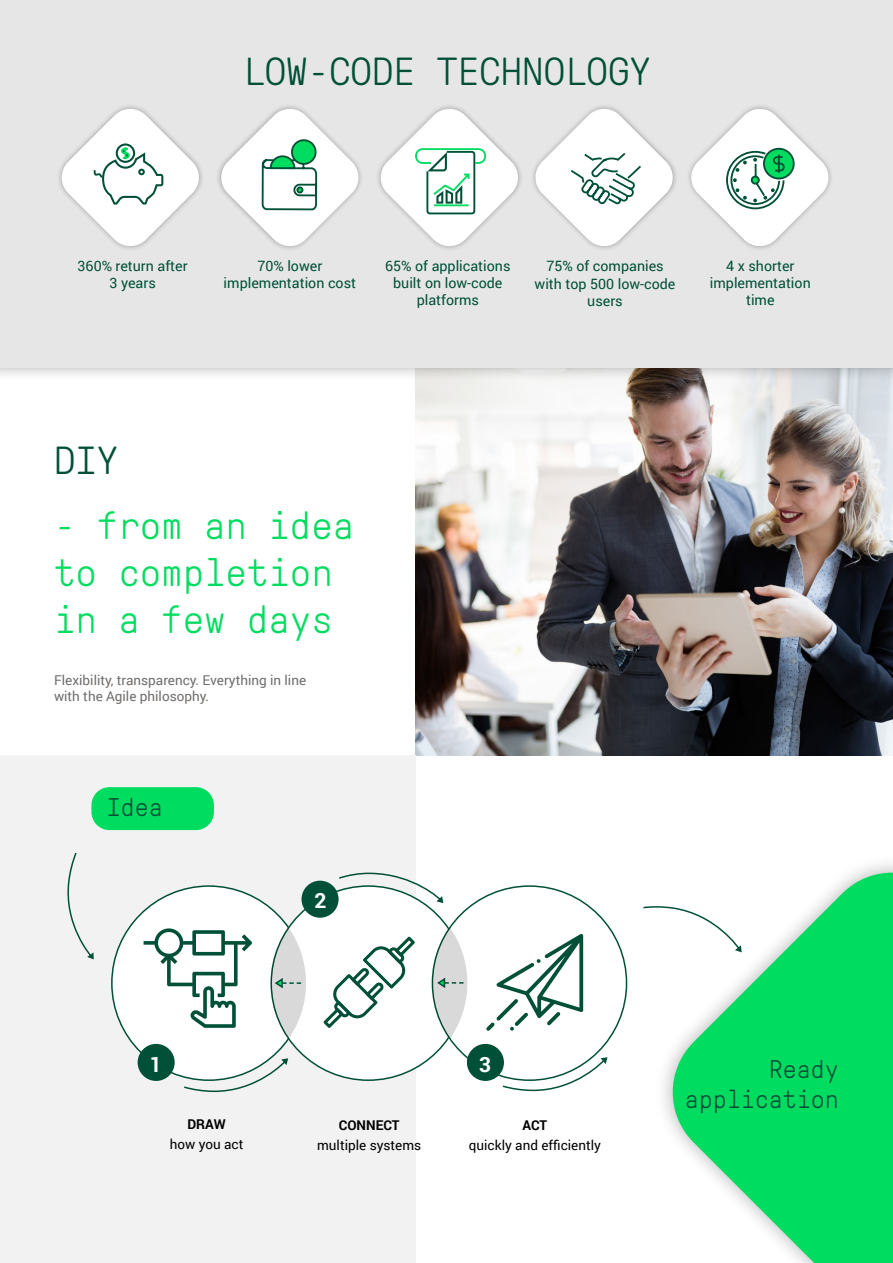
<style>
.page{position:relative;width:893px;height:1263px;background:#fff}
.page>*{position:absolute;margin:0;border:0;box-sizing:border-box;transform-origin:0 0}
.t1{font:300 39px/46.8px "GT Pressura Mono";color:#00dc5f}
.t2{font:300 39px "GT Pressura Mono";color:#005037}
.t3{font:300 25.5px/30.6px "GT Pressura Mono";color:#005037;text-align:right}
.t4{font:700 21px "Roboto";color:#fff}
.t5{font:14.25px/17.1px "Roboto";color:#005037;text-align:center}
.t6{font:13.5px/16.2px "Roboto";color:#706d6b}
.t7{font:13.5px "Roboto";color:#000}
.t8{font:700 13.5px "Roboto";color:#000}
</style>
<div class="page">
<img style="left:415px;top:382px;width:478px;height:373px">
<div style="left:0;top:0;width:893px;height:382px;background:#000;opacity:.3"></div>
<div style="left:0;top:0;width:893px;height:368px;background:#e6e6e6"></div>
<div style="left:0;top:755px;width:415px;height:508px;background:#f2f2f2"></div>
<svg style="left:666px;top:866px;width:227px;height:397px;fill:#00dc5f"></svg>
<svg style="left:379px;top:107px;width:141px;height:141px"></svg>
<svg style="left:59px;top:107px;width:142px;height:141px"></svg>
<svg style="left:533px;top:107px;width:142px;height:141px"></svg>
<svg style="left:261px;top:248px;width:57px;height:819px"></svg>
<svg style="left:219px;top:107px;width:142px;height:141px"></svg>
<svg style="left:689px;top:107px;width:142px;height:141px"></svg>
<div style="left:112px;top:886px;width:194px;height:194px;background:#fff;border-radius:50%"></div>
<div style="left:271px;top:886px;width:194px;height:194px;background:#fff;border-radius:50%"></div>
<svg style="left:271px;top:927px;width:35px;height:112px;background:#d0d5d3"></svg>
<svg style="left:432px;top:927px;width:35px;height:112px;background:#cfd4d3"></svg>
<div style="left:138px;top:1044px;width:37px;height:37px;background:#005037;border-radius:50%"></div>
<div style="left:302px;top:881px;width:37px;height:37px;background:#005037;border-radius:50%"></div>
<div style="left:467px;top:1044px;width:37px;height:37px;background:#005037;border-radius:50%"></div>
<svg style="left:182px;top:1058px;width:106px;height:34px"></svg>
<svg style="left:501px;top:1057px;width:106px;height:35px"></svg>
<svg style="left:337px;top:873px;width:106px;height:30px"></svg>
<svg style="left:274px;top:976px;width:27px;height:14px"></svg>
<svg style="left:436px;top:976px;width:27px;height:13px"></svg>
<svg style="left:144px;top:928px;width:108px;height:100px"></svg>
<svg style="left:323px;top:936px;width:92px;height:92px"></svg>
<svg style="left:486px;top:934px;width:97px;height:97px"></svg>
<svg style="left:67px;top:852px;width:27px;height:107px"></svg>
<svg style="left:643px;top:905px;width:99px;height:47px"></svg>
<div style="left:91px;top:787px;width:123px;height:43px;background:#00dc5f;border-radius:18px"></div>
<h1 class="t2" style="left:243px;top:51px;width:409px">LOW-CODE TECHNOLOGY</h1>
<p class="t5" style="left:78px;top:257px;width:111px">360% return after<br>3 years</p>
<p class="t5" style="left:224px;top:257px;width:134px">70% lower implementation cost</p>
<p class="t5" style="left:385px;top:257px;width:127px">65% of applications built on low-code platforms</p>
<p class="t5" style="left:535px;top:257px;width:142px">75% of companies with top 500 low-code users</p>
<p class="t5" style="left:710px;top:257px;width:102px">4 x shorter implementation time</p>
<h1 class="t2" style="left:54px;top:440px;width:66px">DIY</h1>
<h1 class="t1" style="left:54px;top:503px;width:302px">- from an idea to completion in a few days</h1>
<p class="t6" style="left:54px;top:671px;width:254px">Flexibility, transparency. Everything in line with the Agile philosophy.</p>
<h2 class="t3" style="left:107px;top:792px;width:58px">Idea</h2>
<h3 class="t4" style="left:150px;top:1049px;width:14px">1</h3>
<p class="t8" style="left:187px;top:1115px;width:40px">DRAW</p>
<p class="t7" style="left:170px;top:1134px;width:75px">how you act</p>
<h3 class="t4" style="left:314px;top:886px;width:14px">2</h3>
<p class="t8" style="left:339px;top:1116px;width:62px">CONNECT</p>
<p class="t7" style="left:317px;top:1135px;width:106px">multiple systems</p>
<h3 class="t4" style="left:479px;top:1049px;width:14px">3</h3>
<p class="t8" style="left:523px;top:1116px;width:26px">ACT</p>
<p class="t7" style="left:469px;top:1135px;width:134px">quickly and efficiently</p>
<h2 class="t3" style="left:685px;top:1054px;width:156px">Ready application</h2>
</div>
